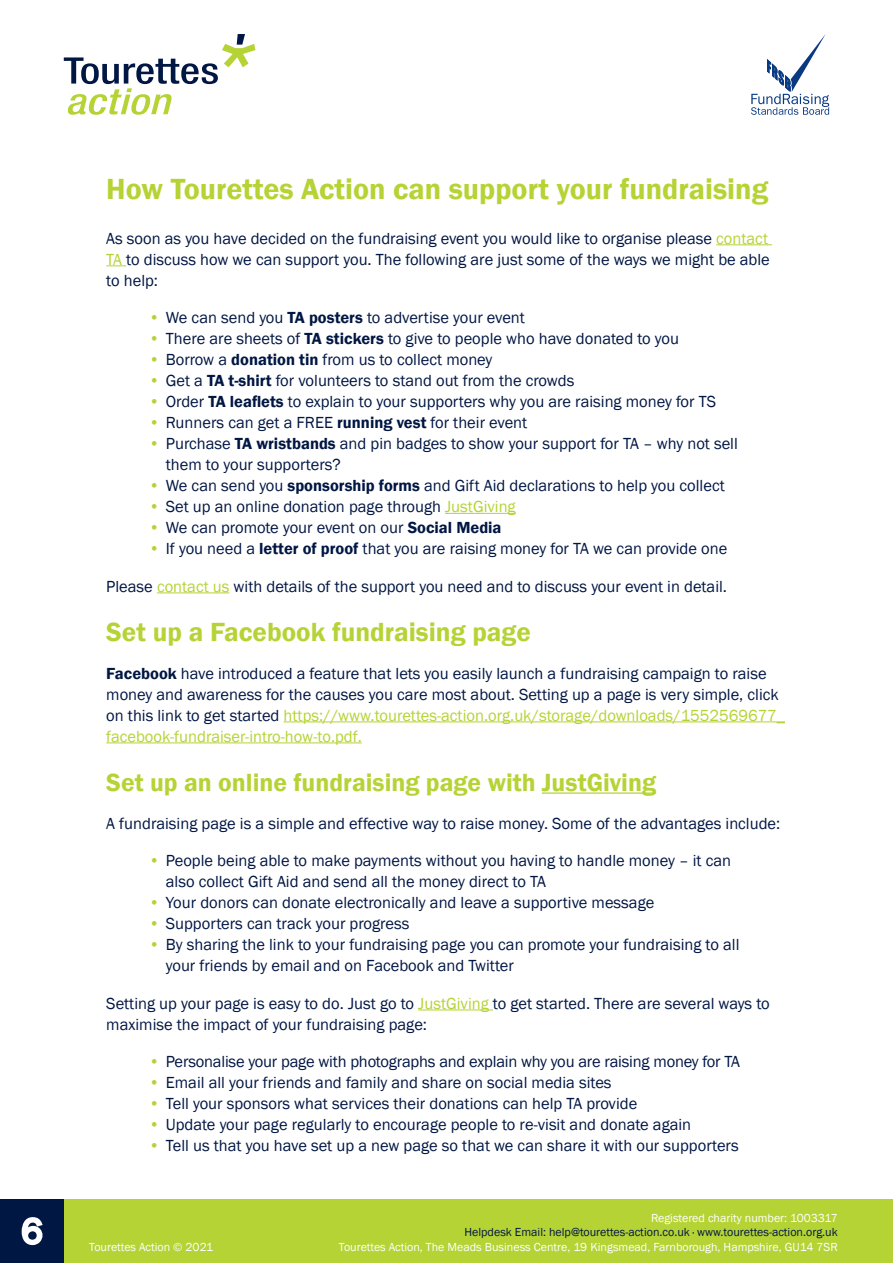
<style>
.page{position:relative;width:893px;height:1263px;background:#fff}
.page>*{position:absolute;margin:0;border:0;box-sizing:border-box;transform-origin:0 0}
.Section_header{font:600 30px "Franklin Gothic";color:#b5d334}
.Normal_text{font:600 27px "Franklin Gothic";color:#b5d334}
.Normal_text-2{font:600 25.5px "Franklin Gothic";color:#b5d334}
.Normal_text-3{font:16.5px/21px "Franklin Gothic";color:#001643}
.t1{font:12px "Franklin Gothic";color:#fff}
.t2{font:12px "Franklin Gothic";color:#001643}
.s1{color:#b5d334}
.s2{font-weight:600}
</style>
<div class="page">
<div style="left:64px;top:1199px;width:829px;height:64px;background:#b5d334"></div>
<div style="left:0;top:1199px;width:64px;height:64px;background:#001643"></div>
<svg style="left:21px;top:1217px;width:22px;height:29px"></svg>
<svg style="left:64px;top:34px;width:191px;height:81px"></svg>
<svg style="left:751px;top:34px;width:78px;height:81px"></svg>
<hr style="left:716px;top:244px;width:56px;height:1px;background:#b5d334">
<svg style="left:106px;top:265px;width:20px;height:1px"></svg>
<hr style="left:445px;top:513px;width:71px;height:1px;background:#b5d334">
<hr style="left:157px;top:592px;width:72px;height:1px;background:#b5d334">
<hr style="left:284px;top:721px;width:501px;height:1px;background:#b5d334">
<hr style="left:106px;top:742px;width:256px;height:1px;background:#b5d334">
<hr style="left:542px;top:792px;width:114px;height:2px;background:#b5d334">
<hr style="left:418px;top:1009px;width:75px;height:1px;background:#b5d334">
<p class="Section_header" style="left:106px;top:170px;width:663px">How Tourettes Action can support your fundraising</p>
<p class="Normal_text-3" style="left:106px;top:228px;width:665px;text-align:justify">As soon as you have decided on the fundraising event you would like to organise please <span class="s1">contact TA</span> to discuss how we can support you. The following are just some of the ways we might be able to help:</p>
<p class="Normal_text-3" style="left:149px;top:307px;width:378px"><span class="s1">•</span> We can send you <span class="s2">TA posters</span> to advertise your event</p>
<p class="Normal_text-3" style="left:149px;top:328px;width:532px"><span class="s1">•</span> There are sheets of <span class="s2">TA stickers</span> to give to people who have donated to you</p>
<p class="Normal_text-3" style="left:149px;top:349px;width:345px"><span class="s1">•</span> Borrow a <span class="s2">donation tin</span> from us to collect money</p>
<p class="Normal_text-3" style="left:149px;top:370px;width:427px"><span class="s1">•</span> Get a <span class="s2">TA t-shirt</span> for volunteers to stand out from the crowds</p>
<p class="Normal_text-3" style="left:149px;top:391px;width:569px"><span class="s1">•</span> Order <span class="s2">TA leaflets</span> to explain to your supporters why you are raising money for TS</p>
<p class="Normal_text-3" style="left:149px;top:412px;width:380px"><span class="s1">•</span> Runners can get a FREE <span class="s2">running vest</span> for their event</p>
<p class="Normal_text-3" style="left:166px;top:433px;width:573px;text-indent:-17px"><span class="s1">•</span> Purchase <span class="s2">TA wristbands</span> and pin badges to show your support for TA – why not sell them to your supporters?</p>
<p class="Normal_text-3" style="left:149px;top:475px;width:577px"><span class="s1">•</span> We can send you <span class="s2">sponsorship forms</span> and Gift Aid declarations to help you collect</p>
<p class="Normal_text-3" style="left:149px;top:496px;width:368px"><span class="s1">•</span> Set up an online donation page through <span class="s1">JustGiving</span></p>
<p class="Normal_text-3" style="left:149px;top:517px;width:354px"><span class="s1">•</span> We can promote your event on our <span class="s2">Social Media</span></p>
<p class="Normal_text-3" style="left:149px;top:538px;width:580px"><span class="s1">•</span> If you need a <span class="s2">letter of proof</span> that you are raising money for TA we can provide one</p>
<p class="Normal_text-3" style="left:106px;top:576px;width:622px">Please <span class="s1">contact us</span> with details of the support you need and to discuss your event in detail.</p>
<p class="Normal_text" style="left:106px;top:615px;width:426px">Set up a Facebook fundraising page</p>
<p class="Normal_text-3" style="left:106px;top:663px;width:680px"><span class="s2">Facebook</span> have introduced a feature that lets you easily launch a fundraising campaign to raise money and awareness for the causes you care most about. Setting up a page is very simple, click on this link to get started <span class="s1">https://www.tourettes-action.org.uk/storage/downloads/1552569677_ facebook-fundraiser-intro-how-to.pdf.</span></p>
<p class="Normal_text-2" style="left:106px;top:767px;width:551px">Set up an online fundraising page with JustGiving</p>
<p class="Normal_text-3" style="left:106px;top:813px;width:675px">A fundraising page is a simple and effective way to raise money. Some of the advantages include:</p>
<p class="Normal_text-3" style="left:166px;top:850px;width:567px;text-indent:-17px"><span class="s1">•</span> People being able to make payments without you having to handle money – it can also collect Gift Aid and send all the money direct to TA</p>
<p class="Normal_text-3" style="left:149px;top:892px;width:507px"><span class="s1">•</span> Your donors can donate electronically and leave a supportive message</p>
<p class="Normal_text-3" style="left:149px;top:913px;width:262px"><span class="s1">•</span> Supporters can track your progress</p>
<p class="Normal_text-3" style="left:166px;top:934px;width:575px;text-indent:-17px"><span class="s1">•</span> By sharing the link to your fundraising page you can promote your fundraising to all your friends by email and on Facebook and Twitter</p>
<p class="Normal_text-3" style="left:106px;top:993px;width:665px">Setting up your page is easy to do. Just go to <span class="s1">JustGiving</span> to get started. There are several ways to maximise the impact of your fundraising page:</p>
<p class="Normal_text-3" style="left:149px;top:1051px;width:593px"><span class="s1">•</span> Personalise your page with photographs and explain why you are raising money for TA</p>
<p class="Normal_text-3" style="left:149px;top:1072px;width:464px"><span class="s1">•</span> Email all your friends and family and share on social media sites</p>
<p class="Normal_text-3" style="left:149px;top:1093px;width:490px"><span class="s1">•</span> Tell your sponsors what services their donations can help TA provide</p>
<p class="Normal_text-3" style="left:149px;top:1114px;width:544px"><span class="s1">•</span> Update your page regularly to encourage people to re-visit and donate again</p>
<p class="Normal_text-3" style="left:149px;top:1135px;width:591px"><span class="s1">•</span> Tell us that you have set up a new page so that we can share it with our supporters</p>
<p class="t1" style="left:651px;top:1210px;width:188px">Registered charity number: 1003317</p>
<p class="t2" style="left:464px;top:1225px;width:375px">Helpdesk Email: help@tourettes-action.co.uk · www.tourettes-action.org.uk</p>
<p class="t1" style="left:89px;top:1239px;width:126px">Tourettes Action © 2021</p>
<p class="t1" style="left:339px;top:1239px;width:500px">Tourettes Action, The Meads Business Centre, 19 Kingsmead, Farnborough, Hampshire, GU14 7SR</p>
</div>
